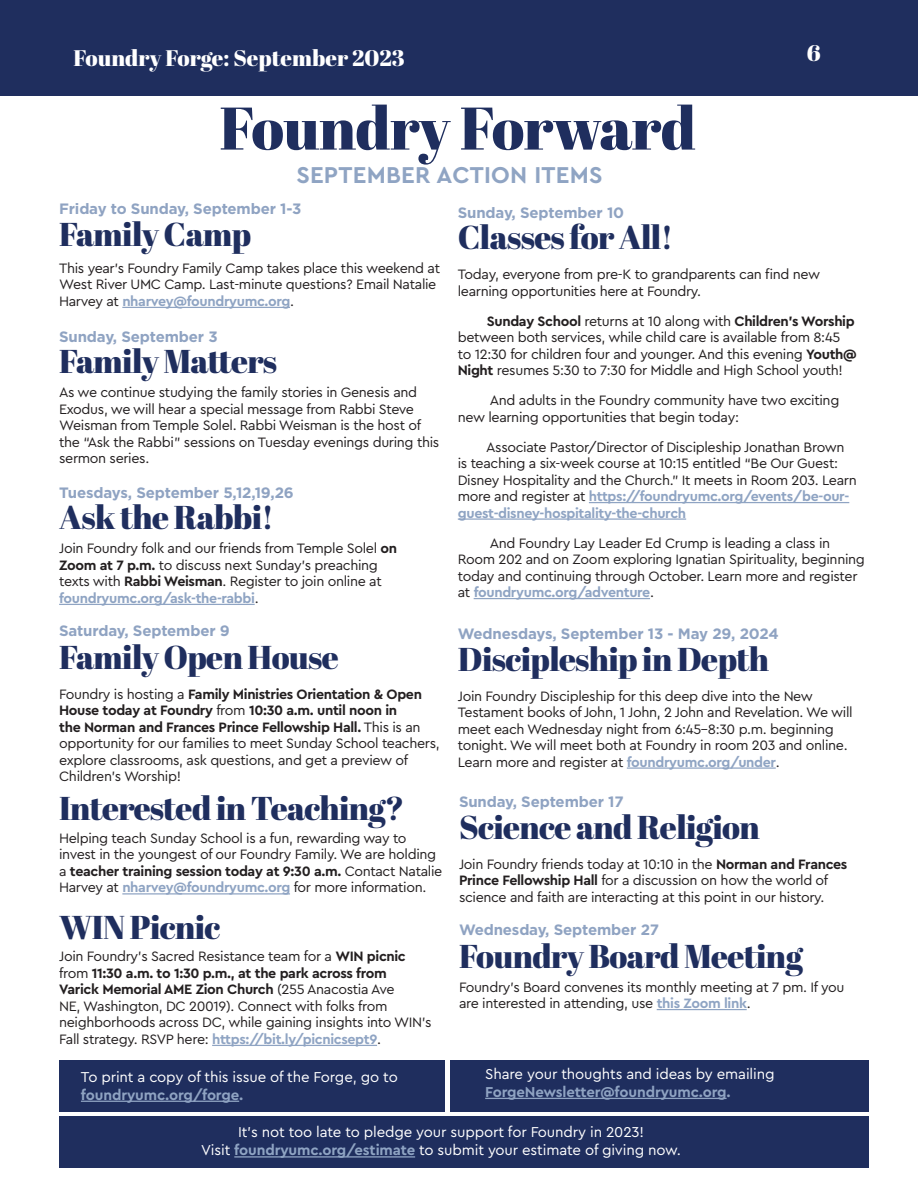
<style>
.page{position:relative;width:918px;height:1188px;background:#fff}
.page>*{position:absolute;margin:0;border:0;box-sizing:border-box;transform-origin:0 0}
.t1{font:60px "Abril Fatface";letter-spacing:-.01em;color:#1f2e5e}
.t2{font:33px "Abril Fatface";letter-spacing:-.02em;color:#1f2e5e}
.t3{font:700 24px "Cera Pro";letter-spacing:.01em;color:#8fa4c3}
.t4{font:22.5px "Abril Fatface";color:#fff}
.t5{font:15px "Cera Pro";letter-spacing:-.01em;color:#fff}
.t6{font:700 15px "Gotham";letter-spacing:-.01em;color:#8fa3c2}
.t7{font:700 15px "Cera Pro";letter-spacing:-.01em;color:#8fa3c2}
.t8{font:14.25px/16.5px "Cera Pro";letter-spacing:-.025em;color:#231f20}
.s1{font-weight:700}
.s2{font-weight:700;color:#8fa4c3}
</style>
<div class="page">
<hr style="left:122px;top:307px;width:168px;height:1px;background:#8fa4c3">
<hr style="left:59px;top:604px;width:196px;height:1px;background:#8fa4c3">
<hr style="left:122px;top:893px;width:168px;height:2px;background:#8fa4c3">
<hr style="left:212px;top:1045px;width:165px;height:1px;background:#8fa4c3">
<hr style="left:657px;top:1009px;width:90px;height:1px;background:#8fa4c3">
<hr style="left:589px;top:502px;width:260px;height:1px;background:#8fa4c3">
<hr style="left:458px;top:518px;width:228px;height:2px;background:#8fa4c3">
<hr style="left:474px;top:598px;width:176px;height:1px;background:#8fa4c3">
<hr style="left:627px;top:767px;width:149px;height:2px;background:#8fa4c3">
<div style="left:59px;top:1061px;width:386px;height:51px;background:#1f2e5e"></div>
<div style="left:450px;top:1061px;width:419px;height:51px;background:#1f2e5e"></div>
<div style="left:59px;top:1116px;width:810px;height:52px;background:#1f2e5e"></div>
<hr style="left:81px;top:1101px;width:158px;height:1px;background:#8fa3c2">
<hr style="left:234px;top:1156px;width:181px;height:2px;background:#8fa4c3">
<hr style="left:485px;top:1098px;width:242px;height:1px;background:#8fa3c2">
<div style="left:0;top:0;width:918px;height:95px;background:#1f2e5e"></div>
<p class="t4" style="left:73px;top:42px;width:333px">Foundry Forge: September 2023</p>
<p class="t4" style="left:807px;top:38px;width:15px">6</p>
<p class="t1" style="left:219px;top:86px;width:478px">Foundry Forward</p>
<p class="t3" style="left:296px;top:159px;width:308px">SEPTEMBER ACTION ITEMS</p>
<p class="t6" style="left:458px;top:202px;width:168px">Sunday, September 10</p>
<p class="t2" style="left:458px;top:214px;width:217px">Classes for All!</p>
<p class="t8" style="left:458px;top:266px;width:364px">Today, everyone from pre-K to grandparents can find new learning opportunities here at Foundry.</p>
<p class="t8" style="left:458px;top:312px;width:401px;text-indent:29px"><span class="s1">Sunday School</span> returns at 10 along with <span class="s1">Children’s Worship </span>between both services, while child care is available from 8:45 to 12:30 for children four and younger. And this evening <span class="s1">Youth@ Night</span> resumes 5:30 to 7:30 for Middle and High School youth!</p>
<p class="t8" style="left:458px;top:392px;width:383px;text-indent:32px">And adults in the Foundry community have two exciting new learning opportunities that begin today:</p>
<p class="t8" style="left:458px;top:438px;width:400px;text-indent:28px">Associate Pastor/Director of Discipleship Jonathan Brown is teaching a six-week course at 10:15 entitled “Be Our Guest:<br>Disney Hospitality and the Church.” It meets in Room 203. Learn more and register at <span class="s2">https://foundryumc.org/events/be-our&shy;guest-disney-hospitality-the-church</span></p>
<p class="t8" style="left:458px;top:534px;width:409px;text-indent:32px">And Foundry Lay Leader Ed Crump is leading a class in Room 202 and on Zoom exploring Ignatian Spirituality, beginning today and continuing through October. Learn more and register at <span class="s2">foundryumc.org/adventure</span>.</p>
<p class="t6" style="left:458px;top:624px;width:323px">Wednesdays, September 13 - May 29, 2024</p>
<p class="t2" style="left:458px;top:636px;width:313px">Discipleship in Depth</p>
<p class="t8" style="left:458px;top:687px;width:396px">Join Foundry Discipleship for this deep dive into the New Testament books of John, 1 John, 2 John and Revelation. We will meet each Wednesday night from 6:45–8:30 p.m. beginning tonight. We will meet both at Foundry in room 203 and online.<br>Learn more and register at <span class="s2">foundryumc.org/under</span>.</p>
<p class="t6" style="left:59px;top:199px;width:244px">Friday to Sunday, September 1-3</p>
<p class="t2" style="left:59px;top:211px;width:194px">Family Camp</p>
<p class="t8" style="left:59px;top:259px;width:383px">This year’s Foundry Family Camp takes place this weekend at<br>West River UMC Camp. Last-minute questions? Email Natalie<br>Harvey at <span class="s2">nharvey@foundryumc.org</span>.</p>
<p class="t6" style="left:59px;top:327px;width:160px">Sunday, September 3</p>
<p class="t2" style="left:59px;top:339px;width:219px">Family Matters</p>
<p class="t8" style="left:59px;top:384px;width:382px">As we continue studying the family stories in Genesis and Exodus, we will hear a special message from Rabbi Steve Weisman from Temple Solel. Rabbi Weisman is the host of the “Ask the Rabbi” sessions on Tuesday evenings during this sermon series.</p>
<p class="t6" style="left:59px;top:483px;width:236px">Tuesdays, September 5,12,19,26</p>
<p class="t2" style="left:59px;top:495px;width:216px">Ask the Rabbi!</p>
<p class="t8" style="left:59px;top:540px;width:339px">Join Foundry folk and our friends from Temple Solel <span class="s1">on Zoom at 7 p.m.</span> to discuss next Sunday’s preaching texts with <span class="s1">Rabbi Weisman</span>. Register to join online at <span class="s2">foundryumc.org/ask-the-rabbi</span>.</p>
<p class="t6" style="left:59px;top:621px;width:172px">Saturday, September 9</p>
<p class="t2" style="left:59px;top:634px;width:281px">Family Open House</p>
<p class="t8" style="left:59px;top:685px;width:382px">Foundry is hosting a <span class="s1">Family Ministries Orientation &amp; Open House today at Foundry</span> from <span class="s1">10:30 a.m. until noon in<br>the Norman and Frances Prince Fellowship Hall.</span> This is an opportunity for our families to meet Sunday School teachers, explore classrooms, ask questions, and get a preview of Children’s Worship!</p>
<p class="t2" style="left:59px;top:786px;width:347px">Interested in Teaching?</p>
<p class="t8" style="left:59px;top:829px;width:385px">Helping teach Sunday School is a fun, rewarding way to invest in the youngest of our Foundry Family. We are holding a <span class="s1">teacher training session today at 9:30 a.m.</span> Contact Natalie Harvey at <span class="s2">nharvey@foundryumc.org</span> for more information.</p>
<p class="t2" style="left:59px;top:904px;width:163px">WIN Picnic</p>
<p class="t8" style="left:59px;top:948px;width:374px">Join Foundry’s Sacred Resistance team for a <span class="s1">WIN picnic </span>from <span class="s1">11:30 a.m. to 1:30 p.m., at the park across from<br>Varick Memorial AME Zion Church</span> (255 Anacostia Ave<br>NE, Washington, DC 20019). Connect with folks from neighborhoods across DC, while gaining insights into WIN’s Fall strategy. RSVP here: <span class="s2">https://bit.ly/picnicsept9</span>.</p>
<p class="t6" style="left:459px;top:792px;width:166px">Sunday, September 17</p>
<p class="t2" style="left:459px;top:804px;width:302px">Science and Religion</p>
<p class="t8" style="left:459px;top:855px;width:390px">Join Foundry friends today at 10:10 in the <span class="s1">Norman and Frances<br>Prince Fellowship Hall</span> for a discussion on how the world of science and faith are interacting at this point in our history.</p>
<p class="t6" style="left:459px;top:919px;width:202px">Wednesday, September 27</p>
<p class="t2" style="left:459px;top:933px;width:345px">Foundry Board Meeting</p>
<p class="t8" style="left:459px;top:978px;width:387px">Foundry’s Board convenes its monthly meeting at 7 pm. If you are interested in attending, use <span class="s2">this Zoom link</span>.</p>
<p class="t5" style="left:485px;top:1064px;width:291px">Share your thoughts and ideas by emailing</p>
<p class="t7" style="left:485px;top:1082px;width:247px">ForgeNewsletter@foundryumc.org.</p>
<p class="t5" style="left:81px;top:1067px;width:318px">To print a copy of this issue of the Forge, go to</p>
<p class="t7" style="left:81px;top:1085px;width:164px">foundryumc.org/forge.</p>
<p class="t5" style="left:238px;top:1122px;width:408px">It’s not too late to pledge your support for Foundry in 2023!</p>
<p class="t5" style="left:201px;top:1140px;width:481px">Visit <span class="s2">foundryumc.org/estimate</span> to submit your estimate of giving now.</p>
</div>
